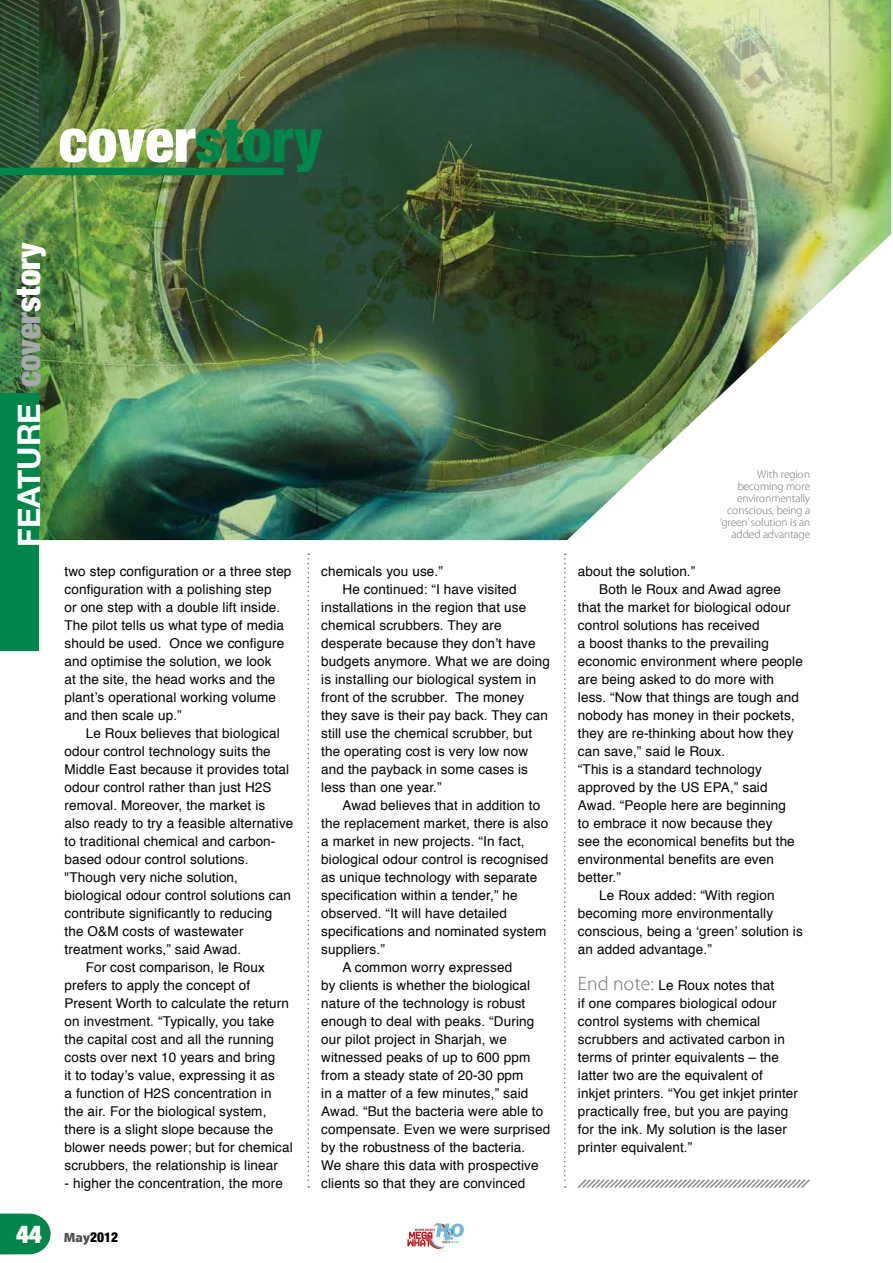
<style>
.page{position:relative;width:893px;height:1263px;background:#fff}
.page>*{position:absolute;margin:0;border:0;box-sizing:border-box;transform-origin:0 0}
.t1{font:900 condensed 60px "Helvetica Neue";color:#fff}
.t2{font:700 31.5px "Helvetica Neue";color:#fff}
.t3{font:800 condensed 22.95px "Futura";color:#fff}
.t4{font:13.5px/18px "Helvetica";letter-spacing:.01em;color:#000}
.t5{font:900 condensed 13.5px "Helvetica Neue";color:#000}
.t6{font:300 11.25px/12px "Cleanvertising";color:#6d6e71;text-align:right}
.s1{color:#00854a}
.s2{font-weight:900;font-stretch:condensed;font-size:33px;color:#a7a9ac}
.s3{font-weight:900;font-stretch:condensed;font-size:33px}
.s4{font-family:"Cleanvertising";font-stretch:normal;color:#4d4d4f}
.s5{font-family:"Cleanvertising";font-weight:300;font-size:19.5px;color:#6d6e71}
</style>
<div class="page">
<img style="left:38px;top:0;width:853px;height:540px">
<img style="left:0;top:0;width:38px;height:393px">
<div style="left:0;top:393px;width:38px;height:258px;background:#00854a"></div>
<div style="left:0;top:168px;width:284px;height:7px;background:#00854a"></div>
<svg style="left:0;top:1213px;width:51px;height:41px"></svg>
<svg style="left:407px;top:1223px;width:57px;height:26px"></svg>
<svg style="left:564px;top:554px;width:2px;height:634px"></svg>
<svg style="left:308px;top:554px;width:1px;height:634px"></svg>
<svg style="left:577px;top:1179px;width:233px;height:9px"></svg>
<p class="t1" style="left:58px;top:103px;width:265px">cover<span class="s1">story</span></p>
<p class="t2" style="left:9px;top:547px;width:306px;rotate:-90deg">FEATURE <span class="s2">cover</span><span class="s3">story</span></p>
<p class="t3" style="left:16px;top:1218px;width:28px">44</p>
<p class="t4" style="left:64px;top:563px;width:228px">two step configuration or a three step</p>
<p class="t4" style="left:64px;top:581px;width:209px">configuration with a polishing step</p>
<p class="t4" style="left:64px;top:599px;width:217px">or one step with a double lift inside.</p>
<p class="t4" style="left:64px;top:617px;width:221px">The pilot tells us what type of media</p>
<p class="t4" style="left:64px;top:635px;width:221px">should be used. Once we configure</p>
<p class="t4" style="left:64px;top:653px;width:209px">and optimise the solution, we look</p>
<p class="t4" style="left:64px;top:671px;width:212px">at the site, the head works and the</p>
<p class="t4" style="left:64px;top:689px;width:213px">plant’s operational working volume</p>
<p class="t4" style="left:64px;top:707px;width:119px">and then scale up.”</p>
<p class="t4" style="left:86px;top:725px;width:196px">Le Roux believes that biological</p>
<p class="t4" style="left:64px;top:743px;width:208px">odour control technology suits the</p>
<p class="t4" style="left:64px;top:761px;width:226px">Middle East because it provides total</p>
<p class="t4" style="left:64px;top:779px;width:209px">odour control rather than just H2S</p>
<p class="t4" style="left:64px;top:797px;width:202px">removal. Moreover, the market is</p>
<p class="t4" style="left:64px;top:815px;width:230px">also ready to try a feasible alternative</p>
<p class="t4" style="left:64px;top:833px;width:212px">to traditional chemical and carbon-</p>
<p class="t4" style="left:64px;top:851px;width:186px">based odour control solutions.</p>
<p class="t4" style="left:64px;top:869px;width:175px">"Though very niche solution,</p>
<p class="t4" style="left:64px;top:887px;width:228px">biological odour control solutions can</p>
<p class="t4" style="left:64px;top:905px;width:209px">contribute significantly to reducing</p>
<p class="t4" style="left:64px;top:923px;width:181px">the O&amp;M costs of wastewater</p>
<p class="t4" style="left:64px;top:941px;width:178px">treatment works,” said Awad.</p>
<p class="t4" style="left:86px;top:959px;width:181px">For cost comparison, le Roux</p>
<p class="t4" style="left:64px;top:977px;width:187px">prefers to apply the concept of</p>
<p class="t4" style="left:64px;top:995px;width:226px">Present Worth to calculate the return</p>
<p class="t4" style="left:64px;top:1013px;width:211px">on investment. “Typically, you take</p>
<p class="t4" style="left:64px;top:1031px;width:211px">the capital cost and all the running</p>
<p class="t4" style="left:64px;top:1049px;width:212px">costs over next 10 years and bring</p>
<p class="t4" style="left:64px;top:1067px;width:212px">it to today’s value, expressing it as</p>
<p class="t4" style="left:64px;top:1085px;width:209px">a function of H2S concentration in</p>
<p class="t4" style="left:64px;top:1103px;width:203px">the air. For the biological system,</p>
<p class="t4" style="left:64px;top:1121px;width:210px">there is a slight slope because the</p>
<p class="t4" style="left:64px;top:1139px;width:230px">blower needs power; but for chemical</p>
<p class="t4" style="left:64px;top:1157px;width:215px">scrubbers, the relationship is linear</p>
<p class="t4" style="left:64px;top:1175px;width:220px">- higher the concentration, the more</p>
<p class="t5" style="left:64px;top:1229px;width:56px"><span class="s4">May</span>2012</p>
<p class="t4" style="left:321px;top:563px;width:123px">chemicals you use.”</p>
<p class="t4" style="left:342px;top:581px;width:176px">He continued: “I have visited</p>
<p class="t4" style="left:321px;top:599px;width:207px">installations in the region that use</p>
<p class="t4" style="left:321px;top:617px;width:182px">chemical scrubbers. They are</p>
<p class="t4" style="left:321px;top:635px;width:216px">desperate because they don’t have</p>
<p class="t4" style="left:321px;top:653px;width:230px">budgets anymore. What we are doing</p>
<p class="t4" style="left:321px;top:670px;width:217px">is installing our biological system in</p>
<p class="t4" style="left:321px;top:688px;width:204px">front of the scrubber. The money</p>
<p class="t4" style="left:321px;top:706px;width:228px">they save is their pay back. They can</p>
<p class="t4" style="left:321px;top:724px;width:213px">still use the chemical scrubber, but</p>
<p class="t4" style="left:321px;top:742px;width:209px">the operating cost is very low now</p>
<p class="t4" style="left:321px;top:760px;width:208px">and the payback in some cases is</p>
<p class="t4" style="left:321px;top:778px;width:122px">less than one year.”</p>
<p class="t4" style="left:342px;top:796px;width:199px">Awad believes that in addition to</p>
<p class="t4" style="left:321px;top:814px;width:228px">the replacement market, there is also</p>
<p class="t4" style="left:321px;top:832px;width:205px">a market in new projects. “In fact,</p>
<p class="t4" style="left:321px;top:850px;width:229px">biological odour control is recognised</p>
<p class="t4" style="left:321px;top:868px;width:218px">as unique technology with separate</p>
<p class="t4" style="left:321px;top:886px;width:198px">specification within a tender,” he</p>
<p class="t4" style="left:321px;top:904px;width:187px">observed. “It will have detailed</p>
<p class="t4" style="left:321px;top:922px;width:227px">specifications and nominated system</p>
<p class="t4" style="left:321px;top:940px;width:65px">suppliers.”</p>
<p class="t4" style="left:342px;top:958px;width:171px">A common worry expressed</p>
<p class="t4" style="left:321px;top:976px;width:210px">by clients is whether the biological</p>
<p class="t4" style="left:321px;top:994px;width:206px">nature of the technology is robust</p>
<p class="t4" style="left:321px;top:1012px;width:215px">enough to deal with peaks. “During</p>
<p class="t4" style="left:321px;top:1030px;width:187px">our pilot project in Sharjah, we</p>
<p class="t4" style="left:321px;top:1048px;width:211px">witnessed peaks of up to 600 ppm</p>
<p class="t4" style="left:321px;top:1066px;width:204px">from a steady state of 20-30 ppm</p>
<p class="t4" style="left:321px;top:1084px;width:209px">in a matter of a few minutes,” said</p>
<p class="t4" style="left:321px;top:1102px;width:224px">Awad. “But the bacteria were able to</p>
<p class="t4" style="left:321px;top:1120px;width:231px">compensate. Even we were surprised</p>
<p class="t4" style="left:321px;top:1138px;width:206px">by the robustness of the bacteria.</p>
<p class="t4" style="left:321px;top:1156px;width:219px">We share this data with prospective</p>
<p class="t4" style="left:321px;top:1174px;width:206px">clients so that they are convinced</p>
<p class="t6" style="left:720px;top:468px;width:91px">With region becoming more environmentally conscious, being a ‘green’ solution is an added advantage</p>
<p class="t4" style="left:578px;top:562px;width:119px">about the solution.”</p>
<p class="t4" style="left:599px;top:580px;width:183px">Both le Roux and Awad agree</p>
<p class="t4" style="left:578px;top:598px;width:214px">that the market for biological odour</p>
<p class="t4" style="left:578px;top:616px;width:183px">control solutions has received</p>
<p class="t4" style="left:578px;top:634px;width:193px">a boost thanks to the prevailing</p>
<p class="t4" style="left:578px;top:652px;width:226px">economic environment where people</p>
<p class="t4" style="left:578px;top:670px;width:198px">are being asked to do more with</p>
<p class="t4" style="left:578px;top:688px;width:222px">less. “Now that things are tough and</p>
<p class="t4" style="left:578px;top:706px;width:218px">nobody has money in their pockets,</p>
<p class="t4" style="left:578px;top:724px;width:217px">they are re-thinking about how they</p>
<p class="t4" style="left:578px;top:742px;width:149px">can save,” said le Roux.</p>
<p class="t4" style="left:578px;top:760px;width:185px">“This is a standard technology</p>
<p class="t4" style="left:578px;top:778px;width:191px">approved by the US EPA,” said</p>
<p class="t4" style="left:578px;top:796px;width:210px">Awad. “People here are beginning</p>
<p class="t4" style="left:578px;top:814px;width:196px">to embrace it now because they</p>
<p class="t4" style="left:578px;top:832px;width:218px">see the economical benefits but the</p>
<p class="t4" style="left:578px;top:850px;width:198px">environmental benefits are even</p>
<p class="t4" style="left:578px;top:868px;width:44px">better.”</p>
<p class="t4" style="left:599px;top:886px;width:177px">Le Roux added: “With region</p>
<p class="t4" style="left:578px;top:904px;width:197px">becoming more environmentally</p>
<p class="t4" style="left:578px;top:922px;width:226px">conscious, being a ‘green’ solution is</p>
<p class="t4" style="left:578px;top:940px;width:135px">an added advantage.”</p>
<p class="t4" style="left:578px;top:977px;width:222px"><span class="s5">End note:</span> Le Roux notes that<br>if one compares biological odour control systems with chemical scrubbers and activated carbon in terms of printer equivalents – the latter two are the equivalent of inkjet printers. “You get inkjet printer practically free, but you are paying for the ink. My solution is the laser printer equivalent.”</p>
</div>
